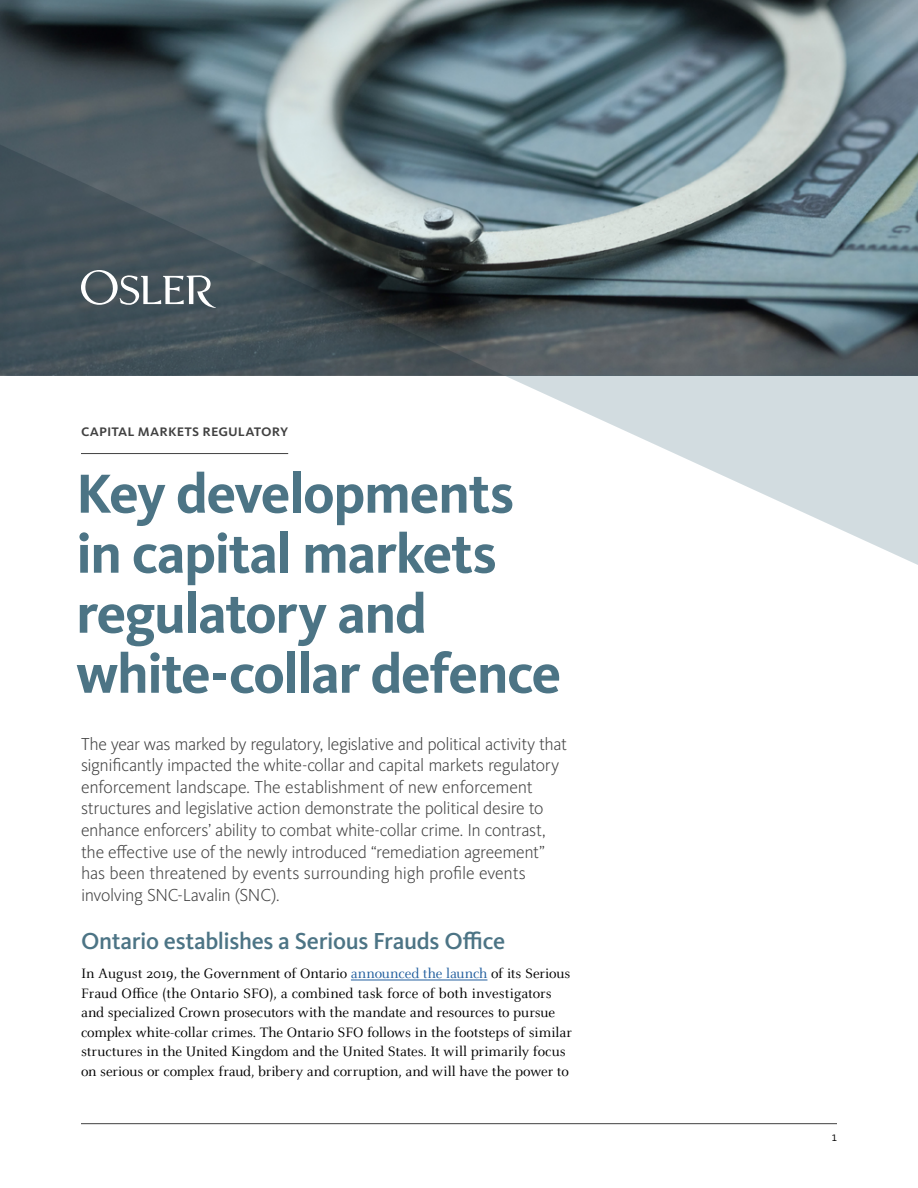
<style>
.page{position:relative;width:918px;height:1188px;background:#fff}
.page>*{position:absolute;margin:0;border:0;box-sizing:border-box;transform-origin:0 0}
.t1{font:700 57px/60px "Kievit Pro";letter-spacing:-.025em;color:#4c7485}
.t2{font:500 24px "Kievit Pro";letter-spacing:-.015em;color:#4c7485}
.t3{font:300 18px/21.6px "Kievit Pro";letter-spacing:-.02em;color:#414141}
.t4{font:500 16.5px "Kievit Pro";letter-spacing:.005em;color:#414141}
.t5{font:15px/19.5px "Celeste OT";letter-spacing:-.005em;color:#000}
.t6{font:9.75px "Kievit Pro";color:#000}
.s1{color:#215e9e}
</style>
<div class="page">
<img style="left:0;top:0;width:918px;height:375px">
<svg style="left:0;top:138px;width:504px;height:237px;background:#4d5a60"></svg>
<svg style="left:504px;top:375px;width:414px;height:190px"></svg>
<hr style="left:81px;top:453px;width:207px;height:1px;background:#414141">
<hr style="left:351px;top:980px;width:136px;height:1px;background:#215e9e">
<svg style="left:81px;top:270px;width:135px;height:38px"></svg>
<hr style="left:81px;top:1123px;width:756px;height:1px;background:#414141">
<p class="t4" style="left:81px;top:420px;width:209px">capital markets regulatory</p>
<h1 class="t1" style="left:76px;top:463px;width:487px">Key developments in capital markets regulatory and white-collar defence</h1>
<p class="t3" style="left:81px;top:733px;width:488px">The year was marked by regulatory, legislative and political activity that significantly impacted the white-collar and capital markets regulatory enforcement landscape. The establishment of new enforcement structures and legislative action demonstrate the political desire to enhance enforcers’ ability to combat white-collar crime. In contrast, the effective use of the newly introduced “remediation agreement” has been threatened by events surrounding high profile events involving SNC-Lavalin (SNC).</p>
<h2 class="t2" style="left:81px;top:926px;width:426px">Ontario establishes a Serious Frauds Office</h2>
<p class="t5" style="left:81px;top:964px;width:493px">In August 2019, the Government of Ontario <span class="s1">announced the launch</span> of its Serious Fraud Office (the Ontario SFO), a combined task force of both investigators and specialized Crown prosecutors with the mandate and resources to pursue complex white-collar crimes. The Ontario SFO follows in the footsteps of similar structures in the United Kingdom and the United States. It will primarily focus on serious or complex fraud, bribery and corruption, and will have the power to</p>
<p class="t6" style="left:832px;top:1132px;width:7px">1</p>
</div>
